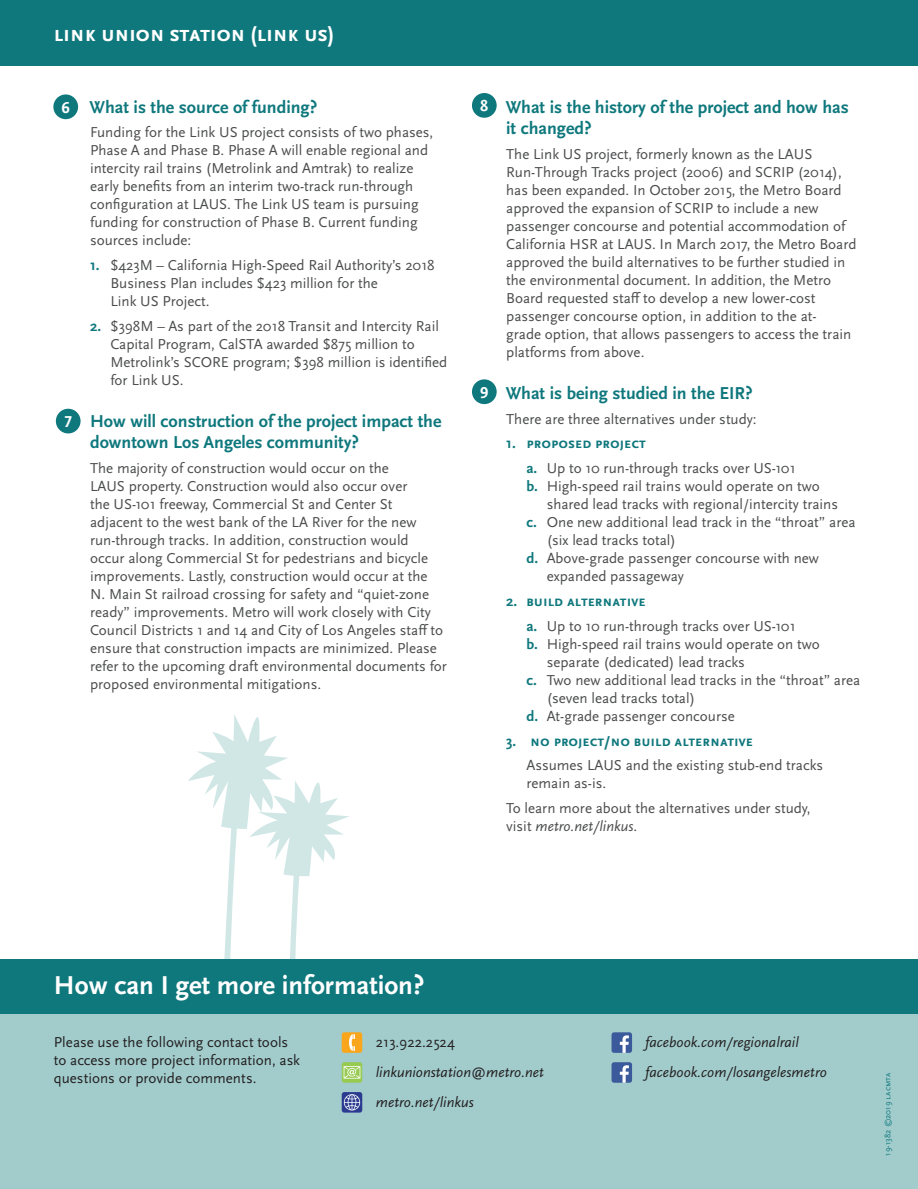
<style>
.page{position:relative;width:918px;height:1189px;background:#fff}
.page>*{position:absolute;margin:0;border:0;box-sizing:border-box;transform-origin:0 0}
.t1{font:700 27px "Scala Sans";color:#fff}
.t2{font:22.5px "Scala Sans Bold SC";letter-spacing:-.02em;color:#fff}
.t3{font:700 18px/21.6px "Scala Sans Pro";color:#0f787d}
.t4{font:16.5px "Scala Sans Bold LF";color:#fff}
.t5{font:15px/18px "Scala Sans Pro";color:#4b4c4d}
.t6{font:italic 15px/29.8px "Scala Sans";color:#231f20}
.t7{font:15px/18px "Scala Sans";color:#231f20}
.t8{font:700 15px "Scala Sans Pro";color:#0f787d}
.t9{font:italic 15px "Scala Sans";color:#4b4c4d}
.t10{font:15px "Scala Sans Pro";color:#231f20}
.t11{font:8.55px "Scala Sans Regular SC";color:#0f787d}
.s1{font-weight:700;color:#0f787d}
.s2{font-family:"Scala Sans Pro";font-style:normal}
</style>
<div class="page">
<div style="left:0;top:0;width:918px;height:66px;background:#0f787d"></div>
<div style="left:0;top:986px;width:918px;height:202px;background:#a2cccc"></div>
<div style="left:0;top:958px;width:918px;height:55px;background:#0f787d"></div>
<div style="left:53px;top:94px;width:25px;height:25px;background:#0f787d;border-radius:50%"></div>
<div style="left:56px;top:409px;width:25px;height:24px;background:#0f787d;border-radius:50%"></div>
<div style="left:472px;top:93px;width:25px;height:25px;background:#0f787d;border-radius:50%"></div>
<div style="left:472px;top:379px;width:25px;height:25px;background:#0f787d;border-radius:50%"></div>
<div style="left:342px;top:1032px;width:20px;height:20px;background:#f9a61c;border-radius:3px"></div>
<svg style="left:342px;top:1062px;width:20px;height:20px"></svg>
<svg style="left:342px;top:1091px;width:20px;height:21px"></svg>
<svg style="left:188px;top:715px;width:172px;height:398px"></svg>
<div style="left:611px;top:1032px;width:21px;height:20px;background:#3a5a9b;border-radius:3px"></div>
<svg style="left:620px;top:1035px;width:9px;height:17px"></svg>
<div style="left:611px;top:1062px;width:21px;height:20px;background:#3a5a9b;border-radius:3px"></div>
<svg style="left:620px;top:1065px;width:9px;height:17px"></svg>
<h2 class="t2" style="left:54px;top:21px;width:282px">link union station (link us)</h2>
<p class="t4" style="left:62px;top:99px;width:10px">6</p>
<p class="t4" style="left:64px;top:413px;width:10px">7</p>
<p class="t3" style="left:90px;top:96px;width:229px">What is the source of funding?</p>
<p class="t5" style="left:90px;top:123px;width:345px">Funding for the Link US project consists of two phases, Phase A and Phase B. Phase A will enable regional and intercity rail trains (Metrolink and Amtrak) to realize early benefits from an interim two-track run-through configuration at LAUS. The Link US team is pursuing funding for construction of Phase B. Current funding sources include:</p>
<p class="t5" style="left:110px;top:256px;width:326px;text-indent:-20px"><span class="s1">1.</span> $423M – California High-Speed Rail Authority’s 2018<br>Business Plan includes $423 million for the<br>Link US Project.</p>
<p class="t5" style="left:110px;top:317px;width:338px;text-indent:-20px"><span class="s1">2.</span> $398M – As part of the 2018 Transit and Intercity Rail Capital Program, CalSTA awarded $875 million to Metrolink’s SCORE program; $398 million is identified for Link US.</p>
<p class="t3" style="left:90px;top:410px;width:353px">How will construction of the project impact the downtown Los Angeles community?</p>
<p class="t5" style="left:90px;top:459px;width:358px">The majority of construction would occur on the<br>LAUS property. Construction would also occur over<br>the US-101 freeway, Commercial St and Center St adjacent to the west bank of the LA River for the new run-through tracks. In addition, construction would<br>occur along Commercial St for pedestrians and bicycle improvements. Lastly, construction would occur at the<br>N. Main St railroad crossing for safety and “quiet-zone ready” improvements. Metro will work closely with City Council Districts 1 and 14 and City of Los Angeles staff to ensure that construction impacts are minimized. Please refer to the upcoming draft environmental documents for proposed environmental mitigations.</p>
<p class="t4" style="left:480px;top:97px;width:10px">8</p>
<p class="t4" style="left:480px;top:383px;width:10px">9</p>
<p class="t3" style="left:506px;top:96px;width:345px">What is the history of the project and how has it changed?</p>
<p class="t5" style="left:506px;top:145px;width:352px">The Link US project, formerly known as the LAUS Run-Through Tracks project (2006) and SCRIP (2014), has been expanded. In October 2015, the Metro Board approved the expansion of SCRIP to include a new passenger concourse and potential accommodation of California HSR at LAUS. In March 2017, the Metro Board approved the build alternatives to be further studied in the environmental document. In addition, the Metro Board requested staff to develop a new lower-cost passenger concourse option, in addition to the at-<br>grade option, that allows passengers to access the train platforms from above.</p>
<p class="t3" style="left:506px;top:382px;width:248px">What is being studied in the EIR?</p>
<p class="t5" style="left:506px;top:410px;width:252px">There are three alternatives under study:</p>
<p class="t5" style="left:526px;top:431px;width:271px;line-height:24.8px;text-indent:-20px"><span class="s1">1. proposed project<br>a.</span> Up to 10 run-through tracks over US-101</p>
<p class="t5" style="left:526px;top:477px;width:295px"><span class="s1">b.</span> High-speed rail trains would operate on two</p>
<p class="t5" style="left:547px;top:495px;width:293px">shared lead tracks with regional/intercity trains</p>
<p class="t5" style="left:526px;top:513px;width:331px"><span class="s1">c.</span> One new additional lead track in the “throat” area</p>
<p class="t5" style="left:547px;top:531px;width:131px">(six lead tracks total)</p>
<p class="t5" style="left:526px;top:549px;width:294px"><span class="s1">d.</span> Above-grade passenger concourse with new</p>
<p class="t5" style="left:547px;top:567px;width:139px">expanded passageway</p>
<p class="t5" style="left:526px;top:588px;width:271px;line-height:24.8px;text-indent:-20px"><span class="s1">2. build alternative<br>a.</span> Up to 10 run-through tracks over US-101</p>
<p class="t5" style="left:526px;top:635px;width:295px"><span class="s1">b.</span> High-speed rail trains would operate on two</p>
<p class="t5" style="left:547px;top:653px;width:200px">separate (dedicated) lead tracks</p>
<p class="t5" style="left:526px;top:671px;width:335px"><span class="s1">c.</span> Two new additional lead tracks in the “throat” area</p>
<p class="t5" style="left:547px;top:689px;width:150px">(seven lead tracks total)</p>
<p class="t5" style="left:526px;top:707px;width:210px"><span class="s1">d.</span> At-grade passenger concourse</p>
<p class="t8" style="left:506px;top:732px;width:248px">3. no project/no build alternative</p>
<p class="t5" style="left:526px;top:756px;width:298px">Assumes LAUS and the existing stub-end tracks remain as-is.</p>
<p class="t5" style="left:506px;top:799px;width:306px">To learn more about the alternatives under study,</p>
<p class="t9" style="left:506px;top:818px;width:132px"><span class="s2">visit</span> metro.net/linkus<span class="s2">.</span></p>
<h1 class="t1" style="left:54px;top:970px;width:372px">How can I get more information?</h1>
<p class="t7" style="left:54px;top:1033px;width:248px">Please use the following contact tools to access more project information, ask questions or provide comments.</p>
<p class="t10" style="left:376px;top:1033px;width:81px">213.922.2524</p>
<p class="t6" style="left:376px;top:1057px;width:170px">linkunionstation@metro.net metro.net/linkus</p>
<p class="t6" style="left:645px;top:1027px;width:183px">facebook.com/regionalrail facebook.com/losangelesmetro</p>
<p class="t11" style="left:883px;top:1116px;width:48px;rotate:-90deg">2018 lacmta</p>
<p class="t11" style="left:883px;top:1155px;width:85px;rotate:-90deg">19-1382 ©2019 lacmta</p>
</div>
